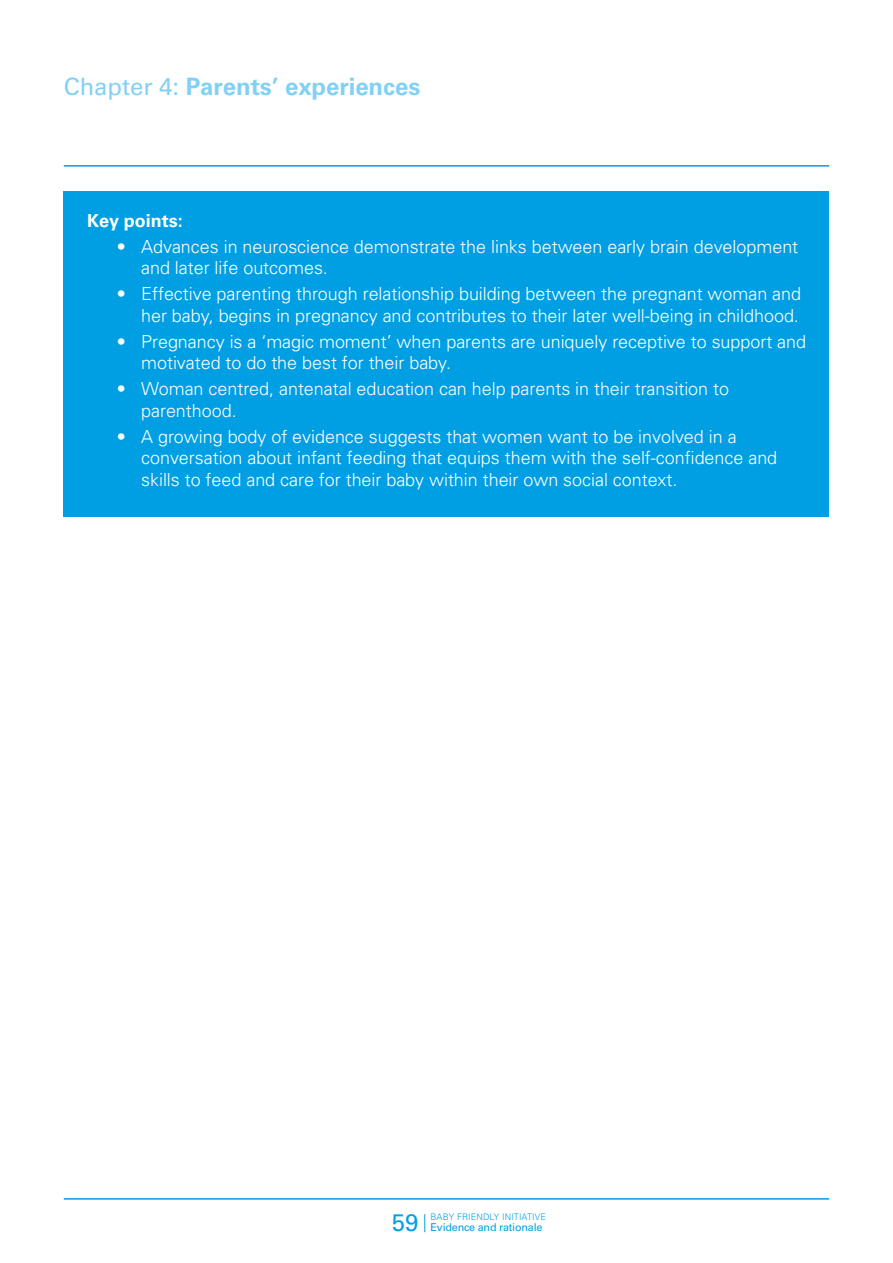
<style>
.page{position:relative;width:893px;height:1263px;background:#fff}
.page>*{position:absolute;margin:0;border:0;box-sizing:border-box;transform-origin:0 0}
.top{font:700 24px "Univers";letter-spacing:-.005em;color:#83d0f5}
.t1{font:24px "Univers";color:#009fe3}
.sub2{font:300 18px/21.6px "Univers";letter-spacing:-.005em;color:#fff}
.sub2-2{font:700 18px "Univers";letter-spacing:-.005em;color:#fff}
.t2{font:10.8px "Univers";letter-spacing:-.02em;color:#009fe3}
.t3{font:300 9px "Univers";letter-spacing:.01em;color:#009fe3}
.s1{font-weight:400}
</style>
<div class="page">
<hr style="left:64px;top:165px;width:765px;height:2px;background:#009fe3">
<svg style="left:424px;top:1214px;width:1px;height:18px"></svg>
<hr style="left:64px;top:1198px;width:765px;height:1px;background:#009fe3">
<div style="left:64px;top:191px;width:765px;height:326px;background:#009fe3"></div>
<p class="top" style="left:64px;top:72px;width:358px"><span class="s1">Chapter 4:</span> Parents’ experiences</p>
<p class="sub2-2" style="left:87px;top:210px;width:97px">Key points:</p>
<p class="sub2" style="left:141px;top:236px;width:659px;text-indent:-24px">• Advances in neuroscience demonstrate the links between early brain development and later life outcomes.</p>
<p class="sub2" style="left:117px;top:283px;width:686px;text-align:right">• Effective parenting through relationship building between the pregnant woman and her baby, begins in pregnancy and contributes to their later well-being in childhood.</p>
<p class="sub2" style="left:141px;top:330px;width:666px;text-indent:-24px">• Pregnancy is a ‘magic moment’ when parents are uniquely receptive to support and motivated to do the best for their baby.</p>
<p class="sub2" style="left:141px;top:378px;width:589px;text-indent:-24px">• Woman centred, antenatal education can help parents in their transition to parenthood.</p>
<p class="sub2" style="left:141px;top:425px;width:638px;text-indent:-24px">• A growing body of evidence suggests that women want to be involved in a conversation about infant feeding that equips them with the self-confidence and skills to feed and care for their baby within their own social context.</p>
<p class="t3" style="left:431px;top:1211px;width:117px">BABY FRIENDLY INITIATIVE</p>
<h1 class="t1" style="left:392px;top:1208px;width:28px">59</h1>
<p class="t2" style="left:431px;top:1220px;width:113px">Evidence and rationale</p>
</div>
